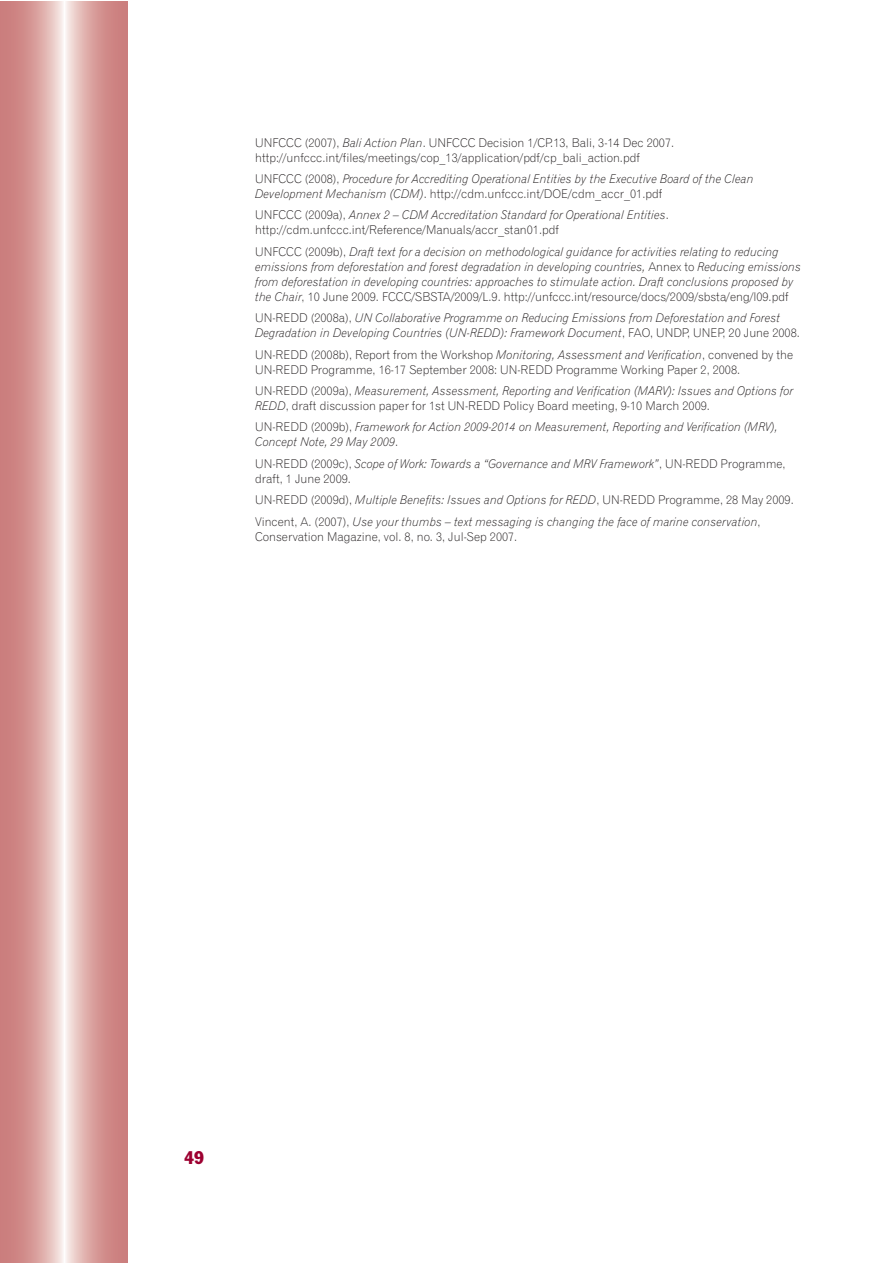
<style>
.page{position:relative;width:893px;height:1263px;background:#fff}
.page>*{position:absolute;margin:0;border:0;box-sizing:border-box;transform-origin:0 0}
.t1{font:condensed 18px "Franklin Gothic BT";color:#9d0031}
.t2{font:italic 300 12px/15px "Grotesque";color:#231f20}
.t3{font:300 12px/15px "Grotesque";color:#231f20}
.s1{font-style:italic}
.s2{font-style:normal}
</style>
<div class="page">
<p class="t3" style="left:255px;top:136px;width:420px">UNFCCC (2007), <span class="s1">Bali Action Plan</span>. UNFCCC Decision 1/CP.13, Bali, 3-14 Dec 2007. http://unfccc.int/files/meetings/cop_13/application/pdf/cp_bali_action.pdf</p>
<p class="t2" style="left:255px;top:172px;width:500px"><span class="s2">UNFCCC (2008),</span> Procedure for Accrediting Operational Entities by the Executive Board of the Clean<br>Development Mechanism (CDM)<span class="s2">. http://cdm.unfccc.int/DOE/cdm_accr_01.pdf</span></p>
<p class="t3" style="left:255px;top:209px;width:415px">UNFCCC (2009a), <span class="s1">Annex 2 – CDM Accreditation Standard for Operational Entities</span>. http://cdm.unfccc.int/Reference/Manuals/accr_stan01.pdf</p>
<p class="t2" style="left:255px;top:245px;width:547px"><span class="s2">UNFCCC (2009b),</span> Draft text for a decision on methodological guidance for activities relating to reducing emissions from deforestation and forest degradation in developing countries, <span class="s2">Annex to</span> Reducing emissions from deforestation in developing countries: approaches to stimulate action. Draft conclusions proposed by the Chair<span class="s2">, 10 June 2009. FCCC/SBSTA/2009/L.9. http://unfccc.int/resource/docs/2009/sbsta/eng/l09.pdf</span></p>
<p class="t2" style="left:255px;top:312px;width:546px"><span class="s2">UN-REDD (2008a),</span> UN Collaborative Programme on Reducing Emissions from Deforestation and Forest<br>Degradation in Developing Countries (UN-REDD): Framework Document<span class="s2">, FAO, UNDP, UNEP, 20 June 2008.</span></p>
<p class="t3" style="left:255px;top:348px;width:539px">UN-REDD (2008b), Report from the Workshop <span class="s1">Monitoring, Assessment and Verification</span>, convened by the<br>UN-REDD Programme, 16-17 September 2008: UN-REDD Programme Working Paper 2, 2008.</p>
<p class="t3" style="left:255px;top:384px;width:539px">UN-REDD (2009a), <span class="s1">Measurement, Assessment, Reporting and Verification (MARV): Issues and Options for<br>REDD</span>, draft discussion paper for 1st UN-REDD Policy Board meeting, 9-10 March 2009.</p>
<p class="t2" style="left:255px;top:421px;width:524px"><span class="s2">UN-REDD (2009b),</span> Framework for Action 2009-2014 on Measurement, Reporting and Verification (MRV),<br>Concept Note, 29 May 2009<span class="s2">.</span></p>
<p class="t3" style="left:255px;top:457px;width:532px">UN-REDD (2009c), <span class="s1">Scope of Work: Towards a “Governance and MRV Framework”</span>, UN-REDD Programme, draft, 1 June 2009.</p>
<p class="t2" style="left:255px;top:490px;width:540px;line-height:21.5px"><span class="s2">UN-REDD (2009d),</span> Multiple Benefits: Issues and Options for REDD<span class="s2">, UN-REDD Programme, 28 May 2009.<br>Vincent, A. (2007),</span> Use your thumbs – text messaging is changing the face of marine conservation<span class="s2">,</span></p>
<p class="t3" style="left:255px;top:530px;width:264px">Conservation Magazine, vol. 8, no. 3, Jul-Sep 2007.</p>
<h1 class="t1" style="left:184px;top:1151px;width:22px">49</h1>
</div>
